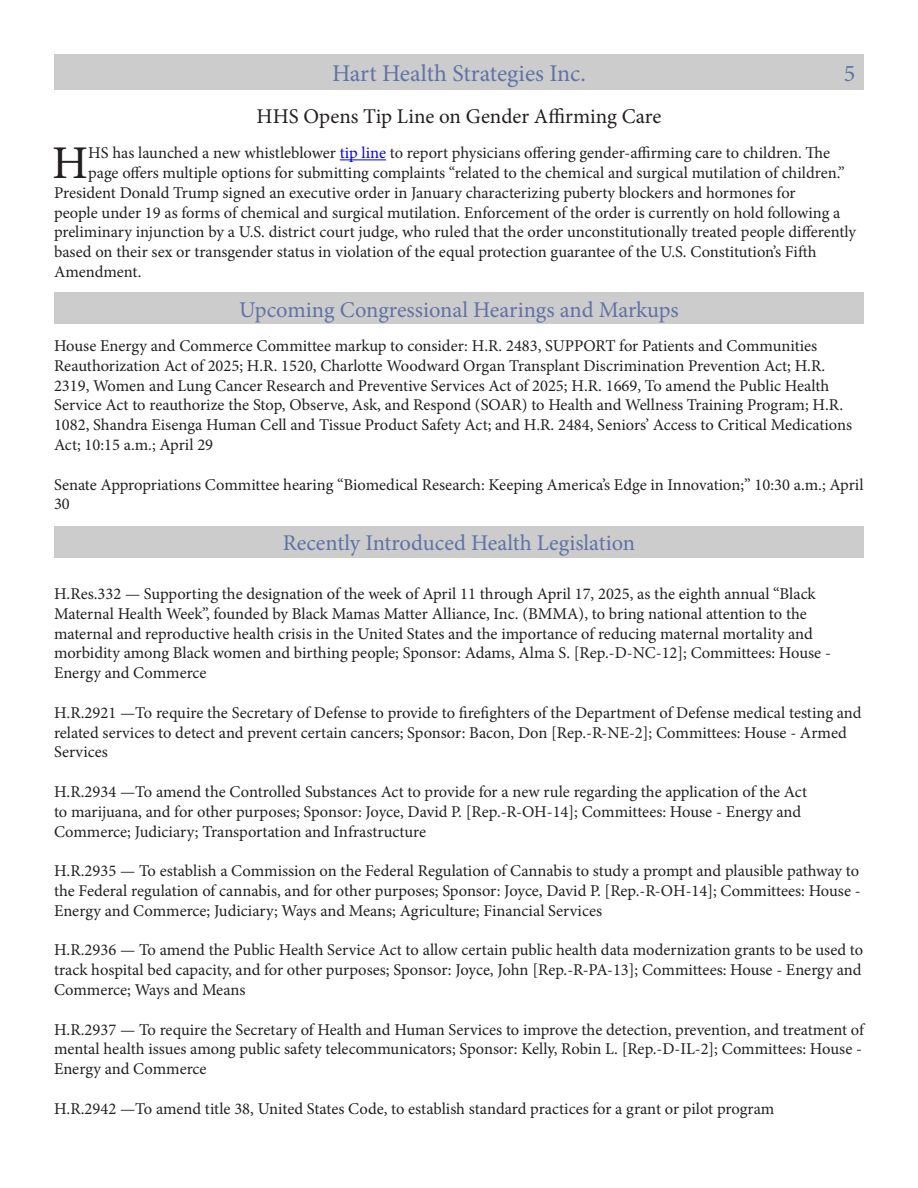
<style>
.page{position:relative;width:918px;height:1188px;background:#fff}
.page>*{position:absolute;margin:0;border:0;box-sizing:border-box;transform-origin:0 0}
.t1{font:46.95px "Minion Pro";color:#231f20}
.t2{font:24px "Minion Pro";color:#6172a6}
.t3{font:22.5px "Minion Pro";color:#6172a6}
.t4{font:21px "Minion Pro";color:#231f20}
.t5{font:16.5px/19.8px "Minion Pro";color:#231f20}
.s1{color:#00f}
</style>
<div class="page">
<div style="left:54px;top:54px;width:810px;height:36px;background:#ccc"></div>
<div style="left:54px;top:526px;width:810px;height:32px;background:#ccc"></div>
<div style="left:54px;top:293px;width:810px;height:31px;background:#ccc"></div>
<hr style="left:340px;top:159px;width:46px;height:1px;background:#00f">
<p class="t2" style="left:332px;top:57px;width:255px">Hart Health Strategies Inc.</p>
<p class="t2" style="left:844px;top:57px;width:13px">5</p>
<p class="t4" style="left:257px;top:103px;width:406px">HHS Opens Tip Line on Gender Affirming Care</p>
<p class="t1" style="left:52px;top:132px;width:37px">H</p>
<p class="t5" style="left:88px;top:143px;width:744px">HS has launched a new whistleblower <span class="s1">tip line</span> to report physicians offering gender-affirming care to children. The</p>
<p class="t5" style="left:88px;top:163px;width:758px">page offers multiple options for submitting complaints “related to the chemical and surgical mutilation of children.”</p>
<p class="t5" style="left:54px;top:183px;width:743px">President Donald Trump signed an executive order in January characterizing puberty blockers and hormones for</p>
<p class="t5" style="left:54px;top:203px;width:788px">people under 19 as forms of chemical and surgical mutilation. Enforcement of the order is currently on hold following a</p>
<p class="t5" style="left:54px;top:222px;width:804px">preliminary injunction by a U.S. district court judge, who ruled that the order unconstitutionally treated people differently</p>
<p class="t5" style="left:54px;top:242px;width:764px">based on their sex or transgender status in violation of the equal protection guarantee of the U.S. Constitution’s Fifth</p>
<p class="t5" style="left:54px;top:262px;width:89px">Amendment.</p>
<p class="t3" style="left:239px;top:294px;width:441px">Upcoming Congressional Hearings and Markups</p>
<p class="t5" style="left:54px;top:336px;width:800px">House Energy and Commerce Committee markup to consider: H.R. 2483, SUPPORT for Patients and Communities Reauthorization Act of 2025; H.R. 1520, Charlotte Woodward Organ Transplant Discrimination Prevention Act; H.R.<br>2319, Women and Lung Cancer Research and Preventive Services Act of 2025; H.R. 1669, To amend the Public Health Service Act to reauthorize the Stop, Observe, Ask, and Respond (SOAR) to Health and Wellness Training Program; H.R.<br>1082, Shandra Eisenga Human Cell and Tissue Product Safety Act; and H.R. 2484, Seniors’ Access to Critical Medications Act; 10:15 a.m.; April 29</p>
<p class="t5" style="left:54px;top:475px;width:811px">Senate Appropriations Committee hearing “Biomedical Research: Keeping America’s Edge in Innovation;” 10:30 a.m.; April<br>30</p>
<p class="t3" style="left:283px;top:528px;width:354px">Recently Introduced Health Legislation</p>
<p class="t5" style="left:54px;top:584px;width:778px">H.Res.332 — Supporting the designation of the week of April 11 through April 17, 2025, as the eighth annual “Black Maternal Health Week”, founded by Black Mamas Matter Alliance, Inc. (BMMA), to bring national attention to the maternal and reproductive health crisis in the United States and the importance of reducing maternal mortality and morbidity among Black women and birthing people; Sponsor: Adams, Alma S. [Rep.-D-NC-12]; Committees: House - Energy and Commerce</p>
<p class="t5" style="left:54px;top:703px;width:809px">H.R.2921 —To require the Secretary of Defense to provide to firefighters of the Department of Defense medical testing and related services to detect and prevent certain cancers; Sponsor: Bacon, Don [Rep.-R-NE-2]; Committees: House - Armed<br>Services</p>
<p class="t5" style="left:54px;top:782px;width:755px">H.R.2934 —To amend the Controlled Substances Act to provide for a new rule regarding the application of the Act to marijuana, and for other purposes; Sponsor: Joyce, David P. [Rep.-R-OH-14]; Committees: House - Energy and<br>Commerce; Judiciary; Transportation and Infrastructure</p>
<p class="t5" style="left:54px;top:861px;width:808px;text-align:justify">H.R.2935 — To establish a Commission on the Federal Regulation of Cannabis to study a prompt and plausible pathway to the Federal regulation of cannabis, and for other purposes; Sponsor: Joyce, David P. [Rep.-R-OH-14]; Committees: House - Energy and Commerce; Judiciary; Ways and Means; Agriculture; Financial Services</p>
<p class="t5" style="left:54px;top:940px;width:811px;text-align:justify">H.R.2936 — To amend the Public Health Service Act to allow certain public health data modernization grants to be used to track hospital bed capacity, and for other purposes; Sponsor: Joyce, John [Rep.-R-PA-13]; Committees: House - Energy and Commerce; Ways and Means</p>
<p class="t5" style="left:54px;top:1020px;width:812px">H.R.2937 — To require the Secretary of Health and Human Services to improve the detection, prevention, and treatment of mental health issues among public safety telecommunicators; Sponsor: Kelly, Robin L. [Rep.-D-IL-2]; Committees: House -<br>Energy and Commerce</p>
<p class="t5" style="left:54px;top:1099px;width:722px">H.R.2942 —To amend title 38, United States Code, to establish standard practices for a grant or pilot program</p>
</div>
